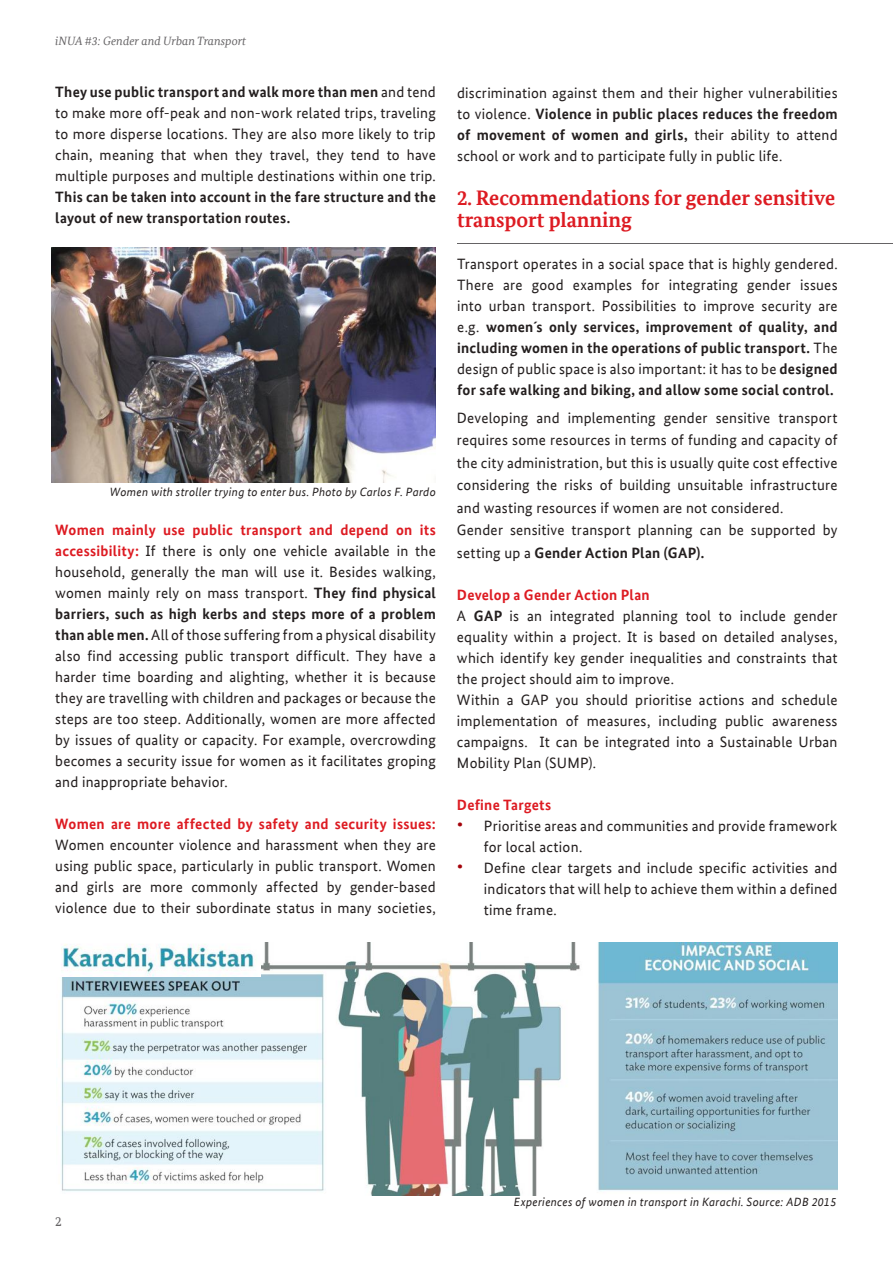
<style>
.page{position:relative;width:893px;height:1263px;background:#fff}
.page>*{position:absolute;margin:0;border:0;box-sizing:border-box;transform-origin:0 0}
.t1{font:700 21px/22.5px "Bundes Serif Office";color:#dd1b22}
.t2{font:15px/21px "Bundes Sans Office";letter-spacing:.015em;color:#241f1f;text-align:justify}
.t3{font:700 15px/21px "Bundes Sans Office";letter-spacing:.015em;color:#241f1f}
.t4{font:700 15px "Bundes Sans Office";letter-spacing:.02em;color:#dd1b22}
.t5{font:13.5px "Bundes Serif Office";color:#656365}
.t6{font:italic 12px "Bundes Sans Office";letter-spacing:.025em;color:#241f1f}
.t7{font:italic 12px "Bundes Serif Office";color:#656365}
.s1{font-weight:700}
.s2{font-weight:700;color:#dd1b22}
.s3{font-size:19.5px;color:#a4040b}
</style>
<div class="page">
<img style="left:61px;top:943px;width:777px;height:252px">
<img style="left:52px;top:247px;width:384px;height:235px">
<hr style="left:457px;top:243px;width:436px;height:1px;background:#656365">
<img style="left:61px;top:943px;width:200px;height:33px">
<p class="t7" style="left:55px;top:34px;width:192px">iNUA #3: Gender and Urban Transport</p>
<p class="t2" style="left:55px;top:81px;width:382px"><span class="s1">They use public transport and walk more than men</span> and tend to make more off-peak and non-work related trips, traveling to more disperse locations. They are also more likely to trip chain, meaning that when they travel, they tend to have multiple purposes and multiple destinations within one trip.</p>
<p class="t3" style="left:55px;top:186px;width:382px">This can be taken into account in the fare structure and the layout of new transportation routes.</p>
<p class="t6" style="left:110px;top:485px;width:327px">Women with stroller trying to enter bus. Photo by Carlos F. Pardo</p>
<p class="t2" style="left:55px;top:519px;width:382px"><span class="s2">Women mainly use public transport and depend on its accessibility:</span> If there is only one vehicle available in the household, generally the man will use it. Besides walking, women mainly rely on mass transport. <span class="s1">They find physical barriers, such as high kerbs and steps more of a problem than able men.</span> All of those suffering from a physical disability also find accessing public transport difficult. They have a harder time boarding and alighting, whether it is because they are travelling with children and packages or because the steps are too steep. Additionally, women are more affected by issues of quality or capacity. For example, overcrowding becomes a security issue for women as it facilitates groping and inappropriate behavior.</p>
<p class="t4" style="left:55px;top:815px;width:382px">Women are more affected by safety and security issues:</p>
<p class="t2" style="left:55px;top:834px;width:382px">Women encounter violence and harassment when they are using public space, particularly in public transport. Women and girls are more commonly affected by gender-based violence due to their subordinate status in many societies,</p>
<p class="t2" style="left:457px;top:83px;width:382px">discrimination against them and their higher vulnerabilities to violence. <span class="s1">Violence in public places reduces the freedom of movement of women and girls,</span> their ability to attend school or work and to participate fully in public life.</p>
<h1 class="t1" style="left:457px;top:186px;width:379px">2. Recommendations for gender sensitive transport planning</h1>
<p class="t2" style="left:457px;top:254px;width:382px">Transport operates in a social space that is highly gendered.<br>There are good examples for integrating gender issues into urban transport. Possibilities to improve security are e.g. <span class="s1">women´s only services, improvement of quality, and including women in the operations of public transport.</span> The design of public space is also important: it has to be <span class="s1">designed for safe walking and biking, and allow some social control.</span></p>
<p class="t2" style="left:457px;top:406px;width:382px;line-height:22.5px;text-align:left">Developing and implementing gender sensitive transport requires some resources in terms of funding and capacity of the city administration, but this is usually quite cost effective considering the risks of building unsuitable infrastructure and wasting resources if women are not considered.<br>Gender sensitive transport planning can be supported by setting up a <span class="s1">Gender Action Plan (GAP).</span></p>
<p class="t2" style="left:457px;top:584px;width:382px;text-align:left"><span class="s2">Develop a Gender Action Plan<br></span>A <span class="s1">GAP</span> is an integrated planning tool to include gender equality within a project. It is based on detailed analyses, which identify key gender inequalities and constraints that the project should aim to improve.<br>Within a GAP you should prioritise actions and schedule implementation of measures, including public awareness campaigns. It can be integrated into a Sustainable Urban Mobility Plan (SUMP).</p>
<p class="t4" style="left:457px;top:796px;width:96px">Define Targets</p>
<p class="t2" style="left:484px;top:815px;width:355px;text-indent:-27px"><span class="s3">•</span> Prioritise areas and communities and provide framework for local action.</p>
<p class="t2" style="left:484px;top:857px;width:355px;text-indent:-27px"><span class="s3">•</span> Define clear targets and include specific activities and indicators that will help to achieve them within a defined time frame.</p>
<p class="t5" style="left:55px;top:1213px;width:8px">2</p>
<p class="t6" style="left:514px;top:1195px;width:324px">Experiences of women in transport in Karachi. Source: ADB 2015</p>
</div>
